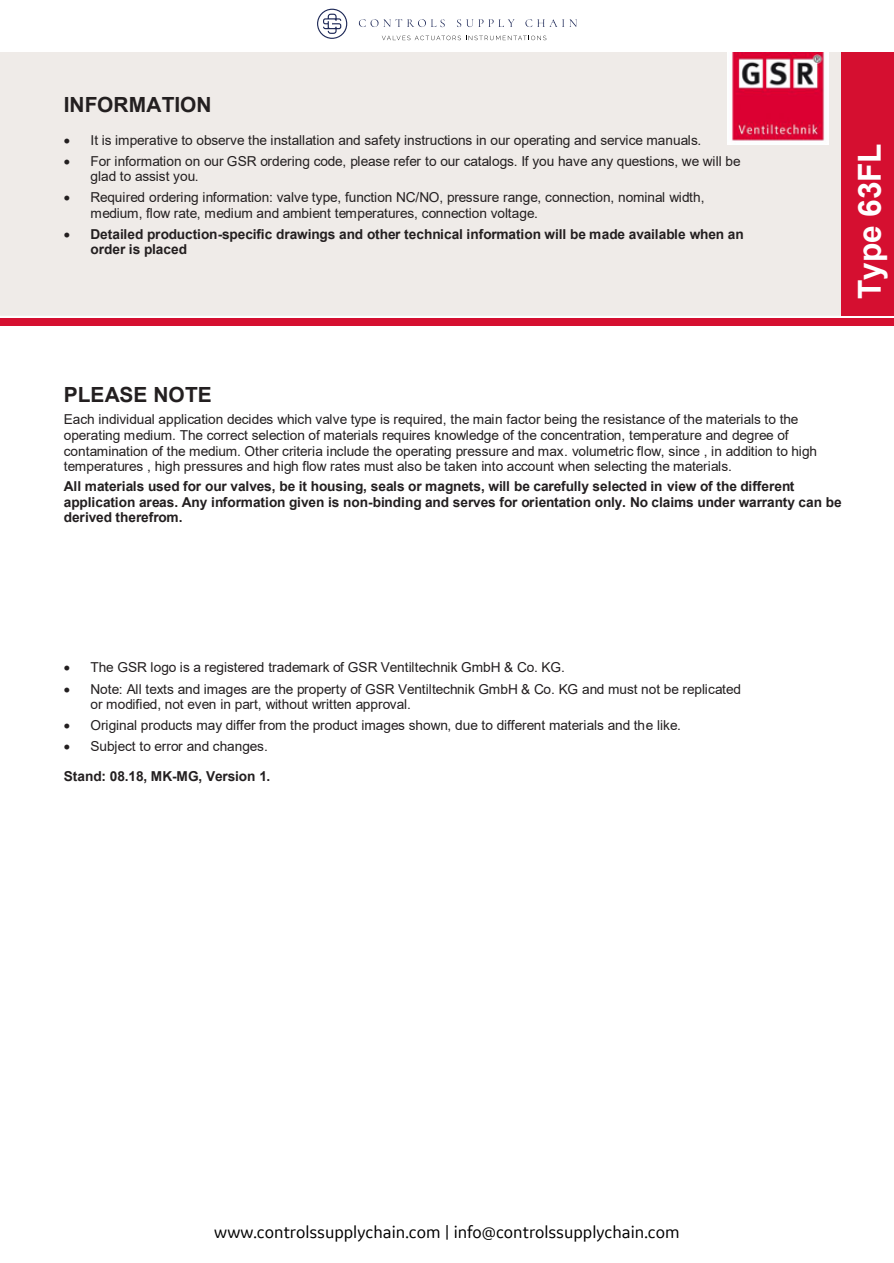
<style>
.page{position:relative;width:894px;height:1263px;background:#fff}
.page>*{position:absolute;margin:0;border:0;box-sizing:border-box;transform-origin:0 0}
.t1{font:700 31.65px "Arial";color:#fff}
.t2{font:700 20.85px "Arial";color:#231f20}
.t3{font:18px "GE Sans";color:#010101}
.t4{font:13.65px/15.5px "Arial";letter-spacing:-.005em;color:#231f20}
.t5{font:700 13.65px/15.5px "Arial";letter-spacing:-.005em;color:#231f20}
.s1{font-weight:400}
</style>
<div class="page">
<div style="left:0;top:53px;width:893px;height:263px;background:#efebe8"></div>
<div style="left:0;top:318px;width:893px;height:7px;background:#d50f30"></div>
<img style="left:726px;top:52px;width:102px;height:93px">
<svg style="left:525px;top:19px;width:51px;height:8px"></svg>
<svg style="left:457px;top:19px;width:57px;height:8px"></svg>
<svg style="left:382px;top:36px;width:164px;height:4px"></svg>
<svg style="left:317px;top:9px;width:30px;height:30px"></svg>
<svg style="left:358px;top:19px;width:87px;height:8px"></svg>
<h2 class="t2" style="left:64px;top:90px;width:149px">INFORMATION</h2>
<p class="t4" style="left:64px;top:132px;width:638px">• It is imperative to observe the installation and safety instructions in our operating and service manuals.</p>
<p class="t4" style="left:90px;top:153px;width:651px;text-indent:-27px">• For information on our GSR ordering code, please refer to our catalogs. If you have any questions, we will be glad to assist you.</p>
<p class="t4" style="left:90px;top:190px;width:615px;text-indent:-27px">• Required ordering information: valve type, function NC/NO, pressure range, connection, nominal width, medium, flow rate, medium and ambient temperatures, connection voltage.</p>
<p class="t5" style="left:90px;top:226px;width:654px;text-indent:-27px">• Detailed production-specific drawings and other technical information will be made available when an order is placed</p>
<h1 class="t1" style="left:846px;top:299px;width:158px;rotate:-90deg">Type 63FL</h1>
<h2 class="t2" style="left:64px;top:380px;width:149px">PLEASE NOTE</h2>
<p class="t4" style="left:64px;top:412px;width:754px">Each individual application decides which valve type is required, the main factor being the resistance of the materials to the operating medium. The correct selection of materials requires knowledge of the concentration, temperature and degree of contamination of the medium. Other criteria include the operating pressure and max. volumetric flow, since , in addition to high temperatures , high pressures and high flow rates must also be taken into account when selecting the materials.</p>
<p class="t5" style="left:64px;top:478px;width:779px">All materials used for our valves, be it housing, seals or magnets, will be carefully selected in view of the different application areas. Any information given is non-binding and serves for orientation only. No claims under warranty can be derived therefrom.</p>
<p class="t4" style="left:64px;top:660px;width:502px">• The GSR logo is a registered trademark of GSR Ventiltechnik GmbH &amp; Co. KG.</p>
<p class="t4" style="left:90px;top:681px;width:651px;text-indent:-27px">• Note: All texts and images are the property of GSR Ventiltechnik GmbH &amp; Co. KG and must not be replicated or modified, not even in part, without written approval.</p>
<p class="t4" style="left:64px;top:717px;width:618px">• Original products may differ from the product images shown, due to different materials and the like.</p>
<p class="t5" style="left:64px;top:731px;width:208px;line-height:29.8px">• <span class="s1">Subject to error and changes.<br></span>Stand: 08.18, MK-MG, Version 1.</p>
<p class="t4" style="left:448px;top:1218px;width:21px">4/4</p>
<h3 class="t3" style="left:214px;top:1221px;width:466px">www.controlssupplychain.com | info@controlssupplychain.com</h3>
</div>
